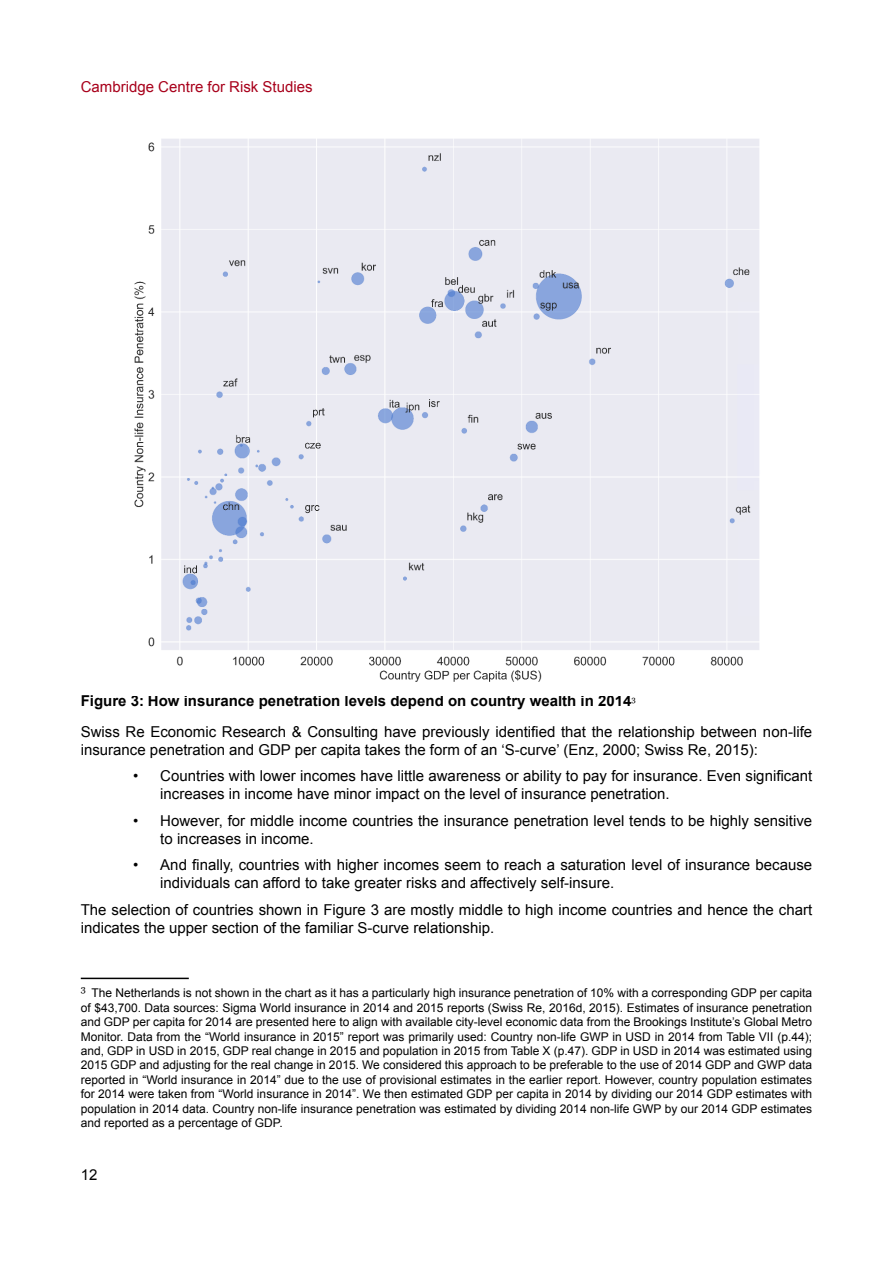
<style>
.page{position:relative;width:893px;height:1263px;background:#fff}
.page>*{position:absolute;margin:0;border:0;box-sizing:border-box;transform-origin:0 0}
.t1{font:15px/18px "Arial";color:#000}
.t2{font:15px "Arial";color:#a8001b}
.t3{font:12px/14.4px "Arial";color:#000;text-align:justify}
.s1{font-weight:700}
</style>
<div class="page">
<hr style="left:81px;top:978px;width:108px;height:1px;background:#000">
<img style="left:134px;top:139px;width:625px;height:543px">
<p class="t2" style="left:81px;top:77px;width:233px">Cambridge Centre for Risk Studies</p>
<p class="t1" style="left:81px;top:686px;width:733px;line-height:30.8px"><span class="s1">Figure 3: How insurance penetration levels depend on country wealth in 2014</span><sup>3<br></sup>Swiss Re Economic Research &amp; Consulting have previously identified that the relationship between non-life</p>
<p class="t1" style="left:81px;top:741px;width:679px">insurance penetration and GDP per capita takes the form of an ‘S-curve’ (Enz, 2000; Swiss Re, 2015):</p>
<p class="t1" style="left:160px;top:767px;width:653px;text-indent:-27px">• Countries with lower incomes have little awareness or ability to pay for insurance. Even significant increases in income have minor impact on the level of insurance penetration.</p>
<p class="t1" style="left:160px;top:812px;width:653px;text-indent:-27px">• However, for middle income countries the insurance penetration level tends to be highly sensitive to increases in income.</p>
<p class="t1" style="left:160px;top:856px;width:653px;text-indent:-27px">• And finally, countries with higher incomes seem to reach a saturation level of insurance because individuals can afford to take greater risks and affectively self-insure.</p>
<p class="t1" style="left:81px;top:901px;width:733px">The selection of countries shown in Figure 3 are mostly middle to high income countries and hence the chart indicates the upper section of the familiar S-curve relationship.</p>
<p class="t3" style="left:81px;top:986px;width:733px"><sup>3</sup> The Netherlands is not shown in the chart as it has a particularly high insurance penetration of 10% with a corresponding GDP per capita of $43,700. Data sources: Sigma World insurance in 2014 and 2015 reports (Swiss Re, 2016d, 2015). Estimates of insurance penetration and GDP per capita for 2014 are presented here to align with available city-level economic data from the Brookings Institute’s Global Metro Monitor. Data from the “World insurance in 2015” report was primarily used: Country non-life GWP in USD in 2014 from Table VII (p.44); and, GDP in USD in 2015, GDP real change in 2015 and population in 2015 from Table X (p.47). GDP in USD in 2014 was estimated using 2015 GDP and adjusting for the real change in 2015. We considered this approach to be preferable to the use of 2014 GDP and GWP data reported in “World insurance in 2014” due to the use of provisional estimates in the earlier report. However, country population estimates for 2014 were taken from “World insurance in 2014”. We then estimated GDP per capita in 2014 by dividing our 2014 GDP estimates with population in 2014 data. Country non-life insurance penetration was estimated by dividing 2014 non-life GWP by our 2014 GDP estimates and reported as a percentage of GDP.</p>
<p class="t1" style="left:81px;top:1166px;width:18px">12</p>
</div>
